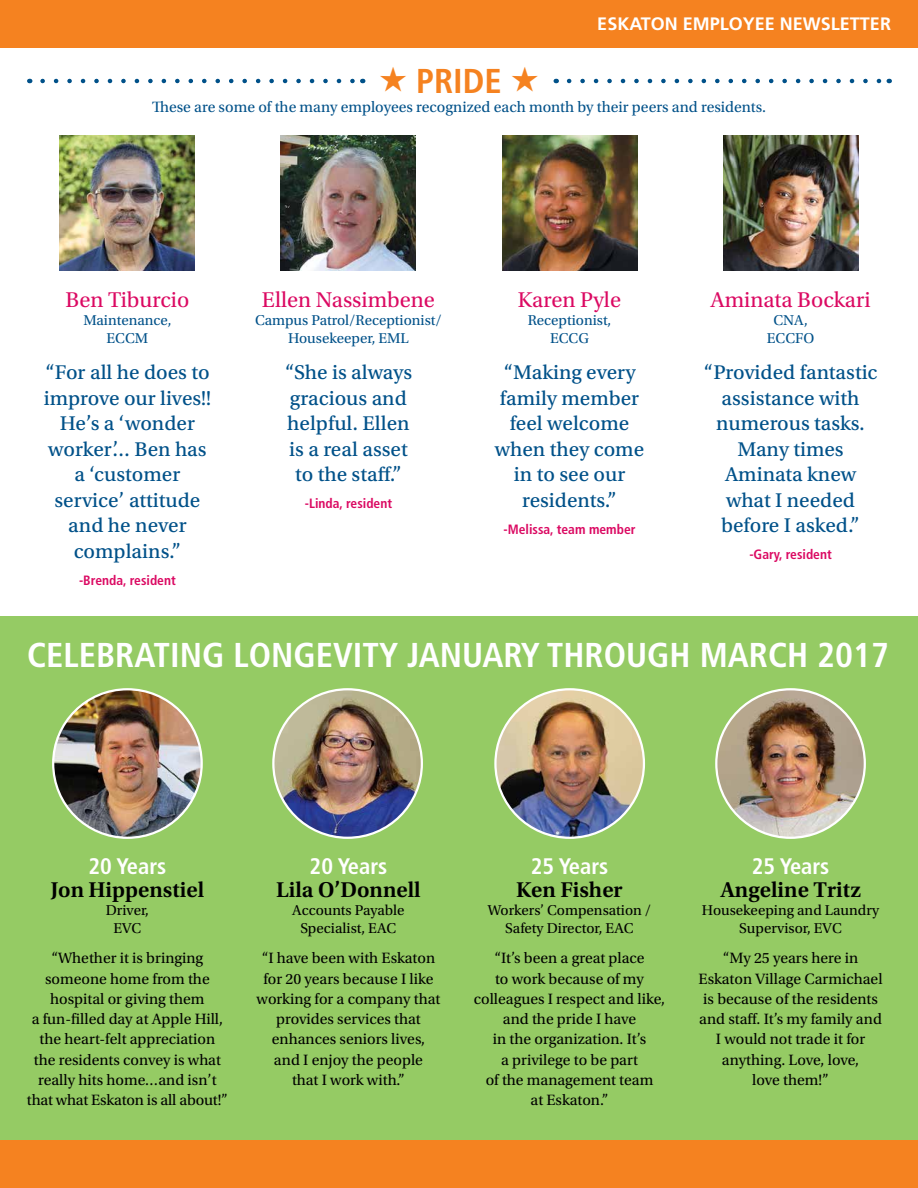
<style>
.page{position:relative;width:918px;height:1188px;background:#fff}
.page>*{position:absolute;margin:0;border:0;box-sizing:border-box;transform-origin:0 0}
.t1{font:700 condensed 34.5px "Frutiger LT Std";color:#fff}
.t2{font:700 condensed 34.5px "Frutiger LT Std";color:#f58220}
.t3{font:600 22.5px "Utopia Std";color:#000}
.t4{font:22.5px "Utopia Std";color:#db0962}
.t5{font:700 condensed 22.5px "Frutiger LT Std";color:#fff}
.t6{font:21px/25.5px "Utopia Std Capt";color:#005189;text-align:center}
.t7{font:700 18px "Frutiger LT Std";color:#fff}
.t8{font:15.75px/20.2px "Utopia Std";color:#000;text-align:center}
.t9{font:15.75px "Utopia Std";color:#005189}
.t10{font:15px/18px "Utopia Std";color:#000;text-align:center}
.t11{font:15px/18px "Utopia Std";color:#005189;text-align:center}
.t12{font:700 condensed 13.5px "Frutiger LT Std";color:#db0962}
</style>
<div class="page">
<div style="left:0;top:616px;width:918px;height:572px;background:#95cb64"></div>
<img style="left:495px;top:689px;width:149px;height:149px;border-radius:74px">
<img style="left:716px;top:689px;width:149px;height:149px;border-radius:74px">
<img style="left:723px;top:136px;width:135px;height:135px">
<img style="left:60px;top:136px;width:135px;height:135px">
<img style="left:503px;top:136px;width:135px;height:135px">
<svg style="left:43px;top:79px;width:312px;height:4px"></svg>
<svg style="left:569px;top:79px;width:313px;height:4px"></svg>
<img style="left:281px;top:136px;width:135px;height:135px">
<img style="left:53px;top:689px;width:149px;height:149px;border-radius:74px">
<img style="left:273px;top:689px;width:149px;height:149px;border-radius:74px">
<div style="left:0;top:0;width:918px;height:47px;background:#f58220"></div>
<div style="left:0;top:1140px;width:918px;height:48px;background:#f58220"></div>
<p class="t7" style="left:597px;top:14px;width:295px">ESKATON EMPLOYEE NEWSLETTER</p>
<h1 class="t2" style="left:379px;top:60px;width:161px">★ PRIDE ★</h1>
<p class="t9" style="left:152px;top:98px;width:615px">These are some of the many employees recognized each month by their peers and residents.</p>
<h2 class="t4" style="left:66px;top:288px;width:125px">Ben Tiburcio</h2>
<p class="t11" style="left:83px;top:312px;width:90px">Maintenance,<br>ECCM</p>
<h3 class="t6" style="left:44px;top:360px;width:169px">“For all he does to improve our lives!!<br>He’s a ‘wonder worker’… Ben has a ‘customer service’ attitude and he never complains.”</h3>
<p class="t12" style="left:79px;top:572px;width:98px">-Brenda, resident</p>
<h2 class="t4" style="left:262px;top:288px;width:174px">Ellen Nassimbene</h2>
<p class="t11" style="left:255px;top:312px;width:188px">Campus Patrol/Receptionist/<br>Housekeeper, EML</p>
<h3 class="t6" style="left:285px;top:360px;width:129px">“She is always gracious and helpful. Ellen is a real asset to the staff.”</h3>
<p class="t12" style="left:305px;top:495px;width:89px">-Linda, resident</p>
<h2 class="t4" style="left:518px;top:288px;width:105px">Karen Pyle</h2>
<p class="t11" style="left:528px;top:312px;width:85px">Receptionist,<br>ECCG</p>
<h3 class="t6" style="left:495px;top:360px;width:151px">“Making every family member feel welcome when they come in to see our residents.”</h3>
<p class="t12" style="left:504px;top:521px;width:134px">-Melissa, team member</p>
<h2 class="t4" style="left:710px;top:288px;width:162px">Aminata Bockari</h2>
<p class="t11" style="left:767px;top:312px;width:49px">CNA,<br>ECCFO</p>
<h3 class="t6" style="left:704px;top:360px;width:176px">“Provided fantastic assistance with numerous tasks.<br>Many times<br>Aminata knew what I needed before I asked.”</h3>
<p class="t12" style="left:749px;top:546px;width:84px">-Gary, resident</p>
<h1 class="t1" style="left:27px;top:635px;width:864px">CELEBRATING LONGEVITY JANUARY THROUGH MARCH 2017</h1>
<h2 class="t5" style="left:89px;top:853px;width:79px">20 Years</h2>
<h2 class="t3" style="left:51px;top:877px;width:155px">Jon Hippenstiel</h2>
<p class="t10" style="left:106px;top:901px;width:45px">Driver,<br>EVC</p>
<p class="t8" style="left:27px;top:949px;width:202px">“Whether it is bringing someone home from the hospital or giving them<br>a fun-filled day at Apple Hill, the heart-felt appreciation the residents convey is what really hits home…and isn’t that what Eskaton is all about!”</p>
<h2 class="t5" style="left:310px;top:853px;width:79px">20 Years</h2>
<h2 class="t3" style="left:276px;top:877px;width:146px">Lila O’Donnell</h2>
<p class="t10" style="left:292px;top:901px;width:114px">Accounts Payable<br>Specialist, EAC</p>
<p class="t8" style="left:257px;top:949px;width:185px">“I have been with Eskaton for 20 years because I like working for a company that provides services that enhances seniors lives,<br>and I enjoy the people<br>that I work with.”</p>
<h2 class="t5" style="left:531px;top:853px;width:79px">25 Years</h2>
<h2 class="t3" style="left:516px;top:877px;width:108px">Ken Fisher</h2>
<p class="t10" style="left:488px;top:901px;width:165px">Workers’ Compensation /<br>Safety Director, EAC</p>
<p class="t8" style="left:474px;top:949px;width:193px">“It’s been a great place<br>to work because of my colleagues I respect and like, and the pride I have<br>in the organization. It’s<br>a privilege to be part<br>of the management team<br>at Eskaton.”</p>
<h2 class="t5" style="left:752px;top:853px;width:79px">25 Years</h2>
<h2 class="t3" style="left:720px;top:877px;width:142px">Angeline Tritz</h2>
<p class="t10" style="left:702px;top:901px;width:179px">Housekeeping and Laundry<br>Supervisor, EVC</p>
<p class="t8" style="left:699px;top:949px;width:186px">“My 25 years here in<br>Eskaton Village Carmichael is because of the residents and staff. It’s my family and<br>I would not trade it for anything. Love, love,<br>love them!”</p>
</div>
